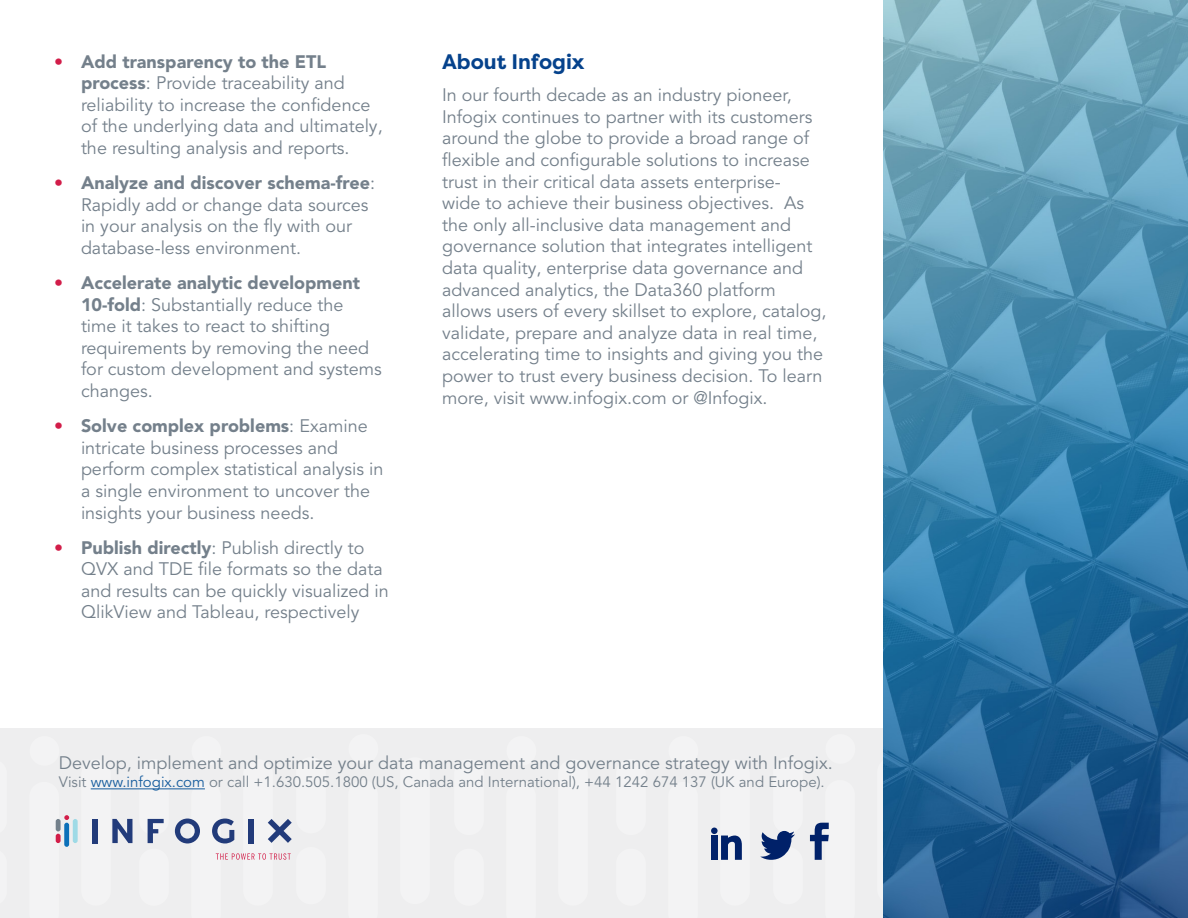
<style>
.page{position:relative;width:1188px;height:918px;background:#fff}
.page>*{position:absolute;margin:0;border:0;box-sizing:border-box;transform-origin:0 0}
.Paragraph_Style_2{font:700 21px "Filson Pro";color:#05428c}
.t1{font:18px/21.6px "Avenir LT Pro";color:#74808b}
.t2{font:15px "Avenir LT Pro";color:#74808b}
.s1{font-weight:900;color:#d21d49}
.s2{font-weight:900}
.s3{color:#175d9e}
</style>
<div class="page">
<div style="left:0;top:729px;width:1188px;height:189px;background:#eeeeef"></div>
<img style="left:55px;top:788px;width:56px;height:59px">
<img style="left:140px;top:789px;width:114px;height:65px">
<img style="left:809px;top:735px;width:75px;height:183px">
<hr style="left:91px;top:788px;width:114px;height:1px;background:#175d9e">
<svg style="left:760px;top:831px;width:35px;height:29px"></svg>
<svg style="left:810px;top:823px;width:19px;height:37px"></svg>
<div style="left:711px;top:828px;width:7px;height:6px;background:#002169;border-radius:50%"></div>
<svg style="left:711px;top:836px;width:31px;height:24px"></svg>
<div style="left:64px;top:823px;width:5px;height:24px;background:#0b70b9;border-radius:2px"></div>
<div style="left:73px;top:819px;width:5px;height:24px;background:#9edae6;border-radius:2px"></div>
<svg style="left:64px;top:815px;width:5px;height:5px"></svg>
<div style="left:56px;top:819px;width:5px;height:12px;background:#73808b;border-radius:2px"></div>
<div style="left:56px;top:834px;width:5px;height:9px;background:#d21e49;border-radius:2px"></div>
<div style="left:92px;top:819px;width:5px;height:24px;background:#223b7a"></div>
<svg style="left:112px;top:819px;width:20px;height:24px"></svg>
<svg style="left:148px;top:819px;width:16px;height:24px"></svg>
<svg style="left:175px;top:819px;width:25px;height:24px"></svg>
<svg style="left:212px;top:819px;width:22px;height:24px"></svg>
<div style="left:249px;top:819px;width:5px;height:24px;background:#223b7a"></div>
<svg style="left:268px;top:819px;width:24px;height:24px"></svg>
<svg style="left:216px;top:853px;width:75px;height:7px"></svg>
<img style="left:884px;top:0;width:304px;height:918px">
<p class="t1" style="left:81px;top:51px;width:303px;text-indent:-27px"><span class="s1">•</span> <span class="s2">Add transparency to the ETL process</span>: Provide traceability and reliability to increase the confidence of the underlying data and ultimately, the resulting analysis and reports.</p>
<p class="t1" style="left:81px;top:172px;width:296px;text-indent:-27px"><span class="s1">•</span> <span class="s2">Analyze and discover schema-free</span>:<br>Rapidly add or change data sources in your analysis on the fly with our database-less environment.</p>
<p class="t1" style="left:81px;top:272px;width:302px;text-indent:-27px"><span class="s1">•</span> <span class="s2">Accelerate analytic development<br>10-fold</span>: Substantially reduce the time it takes to react to shifting requirements by removing the need for custom development and systems changes.</p>
<p class="t1" style="left:81px;top:415px;width:304px;text-indent:-27px"><span class="s1">•</span> <span class="s2">Solve complex problems</span>: Examine intricate business processes and perform complex statistical analysis in a single environment to uncover the insights your business needs.</p>
<p class="t1" style="left:81px;top:537px;width:309px;text-indent:-27px"><span class="s1">•</span> <span class="s2">Publish directly</span>: Publish directly to QVX and TDE file formats so the data and results can be quickly visualized in QlikView and Tableau, respectively</p>
<p class="Paragraph_Style_2" style="left:442px;top:49px;width:144px">About Infogix</p>
<p class="t1" style="left:442px;top:85px;width:386px">In our fourth decade as an industry pioneer, Infogix continues to partner with its customers around the globe to provide a broad range of flexible and configurable solutions to increase trust in their critical data assets enterprise-<br>wide to achieve their business objectives. As the only all-inclusive data management and governance solution that integrates intelligent data quality, enterprise data governance and advanced analytics, the Data360 platform allows users of every skillset to explore, catalog, validate, prepare and analyze data in real time, accelerating time to insights and giving you the power to trust every business decision. To learn more, visit www.infogix.com or @Infogix.</p>
<p class="t1" style="left:59px;top:753px;width:776px">Develop, implement and optimize your data management and governance strategy with Infogix.</p>
<p class="t2" style="left:59px;top:773px;width:767px">Visit <span class="s3">www.infogix.com</span> or call +1.630.505.1800 (US, Canada and International), +44 1242 674 137 (UK and Europe).</p>
</div>
